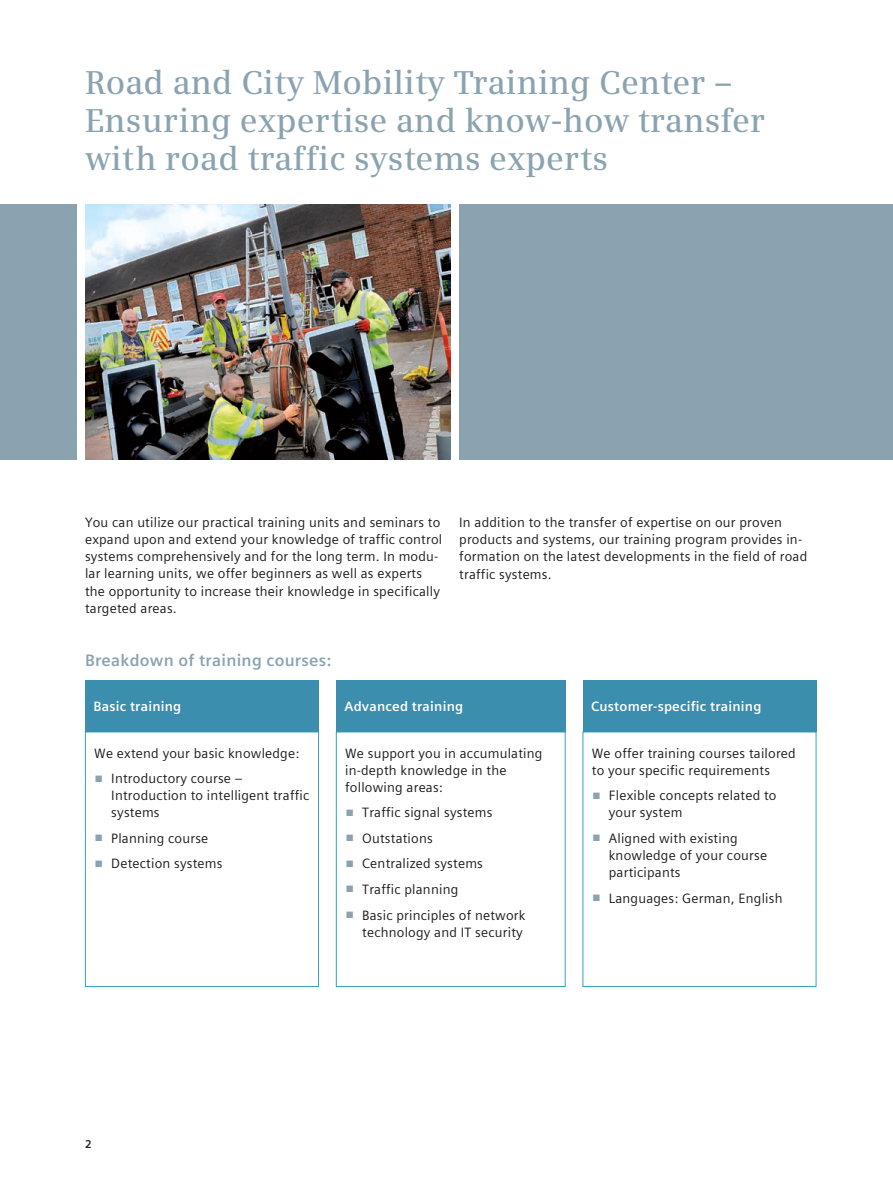
<style>
.page{position:relative;width:893px;height:1191px;background:#fff}
.page>*{position:absolute;margin:0;border:0;box-sizing:border-box;transform-origin:0 0}
.t1{font:600 33px/38.2px "Siemens Serif";letter-spacing:.005em;color:#8ba3b0}
.t2{font:700 16.5px "Siemens Sans Global";letter-spacing:.015em;color:#8ba3b0}
.t3{font:13.5px/17px "Siemens Sans Global";letter-spacing:.015em;color:#1a1a19}
.t4{font:700 13.5px "Siemens Sans Global";letter-spacing:.015em;color:#fff}
.t5{font:700 11.25px "Siemens Sans Global";color:#1a1a19}
.s1{font-size:11.25px;color:#8ba3b0}
</style>
<div class="page">
<div style="left:0;top:204px;width:77px;height:255px;background:#8ba3b0"></div>
<div style="left:459px;top:204px;width:434px;height:255px;background:#8ba3b0"></div>
<img style="left:85px;top:204px;width:366px;height:255px">
<div style="left:85px;top:731px;width:234px;height:255px;border:1px solid #32a4c1"></div>
<div style="left:336px;top:731px;width:230px;height:255px;border:1px solid #32a4c1"></div>
<div style="left:85px;top:680px;width:234px;height:51px;background:#3b8eae"></div>
<div style="left:336px;top:680px;width:230px;height:51px;background:#3b8eae"></div>
<div style="left:583px;top:680px;width:233px;height:51px;background:#3b8eae"></div>
<h1 class="t1" style="left:85px;top:63px;width:681px">Road and City Mobility Training Center –<br>Ensuring expertise and know-how transfer with road traffic systems experts</h1>
<p class="t3" style="left:85px;top:514px;width:359px">You can utilize our practical training units and seminars to expand upon and extend your knowledge of traffic control systems comprehensively and for the long term. In modu&shy;lar learning units, we offer beginners as well as experts the opportunity to increase their knowledge in specifically targeted areas.</p>
<p class="t3" style="left:459px;top:514px;width:350px">In addition to the transfer of expertise on our proven products and systems, our training program provides in&shy;formation on the latest developments in the field of road traffic systems.</p>
<p class="t2" style="left:85px;top:647px;width:248px">Breakdown of training courses:</p>
<p class="t4" style="left:94px;top:696px;width:89px">Basic training</p>
<p class="t4" style="left:344px;top:696px;width:120px">Advanced training</p>
<p class="t4" style="left:591px;top:696px;width:172px">Customer-specific training</p>
<p class="t3" style="left:94px;top:745px;width:206px">We extend your basic knowledge:</p>
<p class="t3" style="left:111px;top:770px;width:199px;text-indent:-17px"><span class="s1">■</span> Introductory course –<br>Introduction to intelligent traffic systems</p>
<p class="t3" style="left:94px;top:830px;width:116px"><span class="s1">■</span> Planning course</p>
<p class="t3" style="left:94px;top:855px;width:130px"><span class="s1">■</span> Detection systems</p>
<p class="t3" style="left:345px;top:745px;width:199px">We support you in accumulating in-depth knowledge in the following areas:</p>
<p class="t3" style="left:345px;top:804px;width:149px"><span class="s1">■</span> Traffic signal systems</p>
<p class="t3" style="left:345px;top:830px;width:89px"><span class="s1">■</span> Outstations</p>
<p class="t3" style="left:345px;top:855px;width:139px"><span class="s1">■</span> Centralized systems</p>
<p class="t3" style="left:345px;top:881px;width:115px"><span class="s1">■</span> Traffic planning</p>
<p class="t3" style="left:345px;top:906px;width:182px;text-align:right"><span class="s1">■</span> Basic principles of network technology and IT security</p>
<p class="t3" style="left:592px;top:745px;width:205px">We offer training courses tailored to your specific requirements</p>
<p class="t3" style="left:609px;top:787px;width:169px;text-indent:-17px"><span class="s1">■</span> Flexible concepts related to your system</p>
<p class="t3" style="left:609px;top:830px;width:160px;text-indent:-17px"><span class="s1">■</span> Aligned with existing knowledge of your course participants</p>
<p class="t3" style="left:592px;top:889px;width:192px"><span class="s1">■</span> Languages: German, English</p>
<p class="t5" style="left:85px;top:1135px;width:8px">2</p>
</div>
